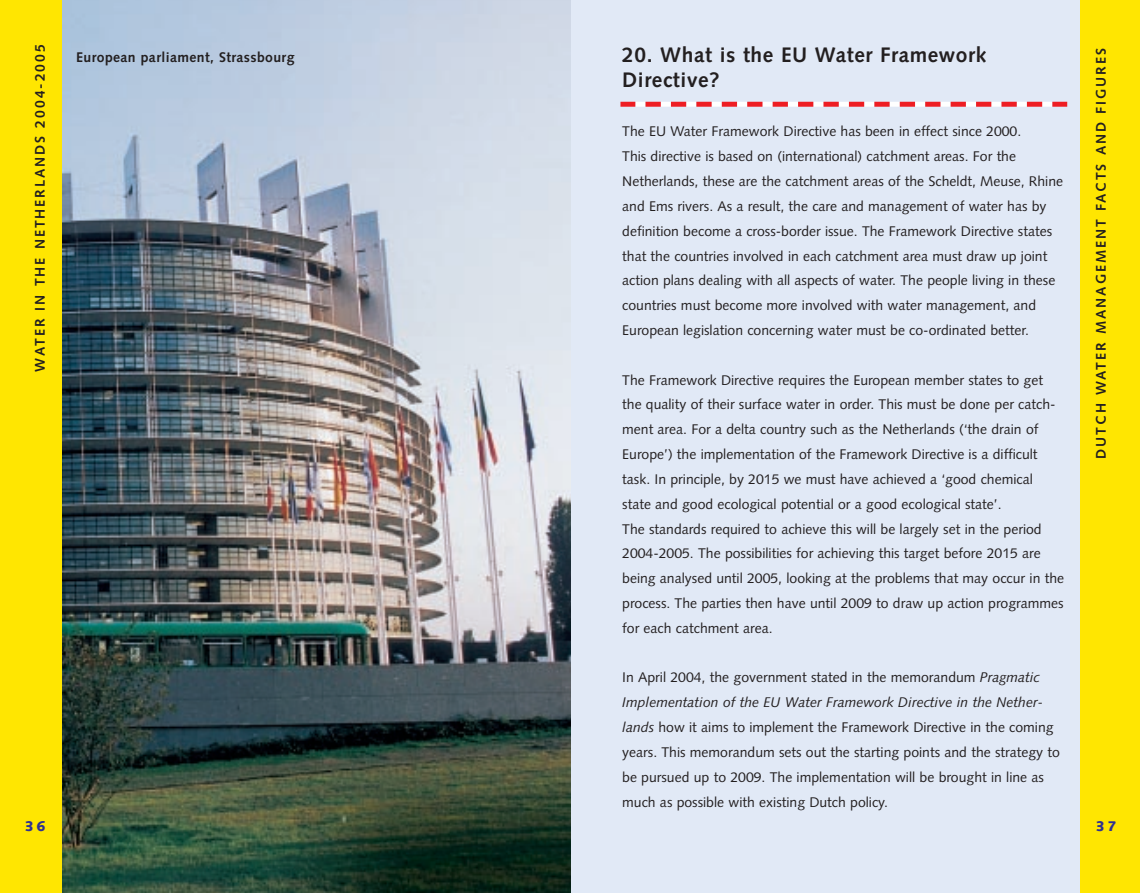
<style>
.page{position:relative;width:1140px;height:893px;background:#fff}
.page>*{position:absolute;margin:0;border:0;box-sizing:border-box;transform-origin:0 0}
.t1{font:700 21px/24.8px "Syntax";letter-spacing:.03em;color:#231f20}
.t2{font:14px/24.8px "Syntax";color:#231f20}
.t3{font:700 14px "Syntax";letter-spacing:.14em;color:#231f20}
.t4{font:700 14px "Syntax";letter-spacing:.03em;color:#231f20}
.t5{font:900 14px "Syntax";color:#2e3092}
.s1{font-style:italic}
</style>
<div class="page">
<img style="left:62px;top:0;width:508px;height:892px">
<div style="left:570px;top:0;width:509px;height:892px;background:#e1e9f6"></div>
<div style="left:1079px;top:0;width:60px;height:892px;background:#ffe601"></div>
<div style="left:0;top:0;width:62px;height:892px;background:#ffe601"></div>
<svg style="left:635px;top:102px;width:417px;height:5px"></svg>
<div style="left:620px;top:102px;width:15px;height:5px;background:#ee1d23"></div>
<div style="left:1052px;top:102px;width:15px;height:5px;background:#ee1d23"></div>
<p class="t3" style="left:34px;top:371px;width:329px;rotate:-90deg">WATER IN THE NETHERLANDS 2004-2005</p>
<p class="t4" style="left:76px;top:52px;width:220px">European parliament, Strassbourg</p>
<p class="t5" style="left:25px;top:820px;width:22px">36</p>
<h1 class="t1" style="left:622px;top:44px;width:365px">20. What is the EU Water Framework<br>Directive?</h1>
<p class="t2" style="left:622px;top:121px;width:442px">The EU Water Framework Directive has been in effect since 2000.<br>This directive is based on (international) catchment areas. For the Netherlands, these are the catchment areas of the Scheldt, Meuse, Rhine and Ems rivers. As a result, the care and management of water has by definition become a cross-border issue. The Framework Directive states that the countries involved in each catchment area must draw up joint action plans dealing with all aspects of water. The people living in these countries must become more involved with water management, and European legislation concerning water must be co-ordinated better.</p>
<p class="t2" style="left:622px;top:369px;width:443px">The Framework Directive requires the European member states to get the quality of their surface water in order. This must be done per catch&shy;ment area. For a delta country such as the Netherlands (‘the drain of Europe’) the implementation of the Framework Directive is a difficult task. In principle, by 2015 we must have achieved a ‘good chemical state and good ecological potential or a good ecological state’.<br>The standards required to achieve this will be largely set in the period 2004-2005. The possibilities for achieving this target before 2015 are being analysed until 2005, looking at the problems that may occur in the process. The parties then have until 2009 to draw up action programmes for each catchment area.</p>
<p class="t2" style="left:622px;top:666px;width:439px">In April 2004, the government stated in the memorandum <span class="s1">Pragmatic Implementation of the EU Water Framework Directive in the Nether&shy;lands</span> how it aims to implement the Framework Directive in the coming years. This memorandum sets out the starting points and the strategy to be pursued up to 2009. The implementation will be brought in line as much as possible with existing Dutch policy.</p>
<p class="t3" style="left:1095px;top:458px;width:412px;rotate:-90deg">DUTCH WATER MANAGEMENT FACTS AND FIGURES</p>
<p class="t5" style="left:1095px;top:820px;width:22px">37</p>
</div>
